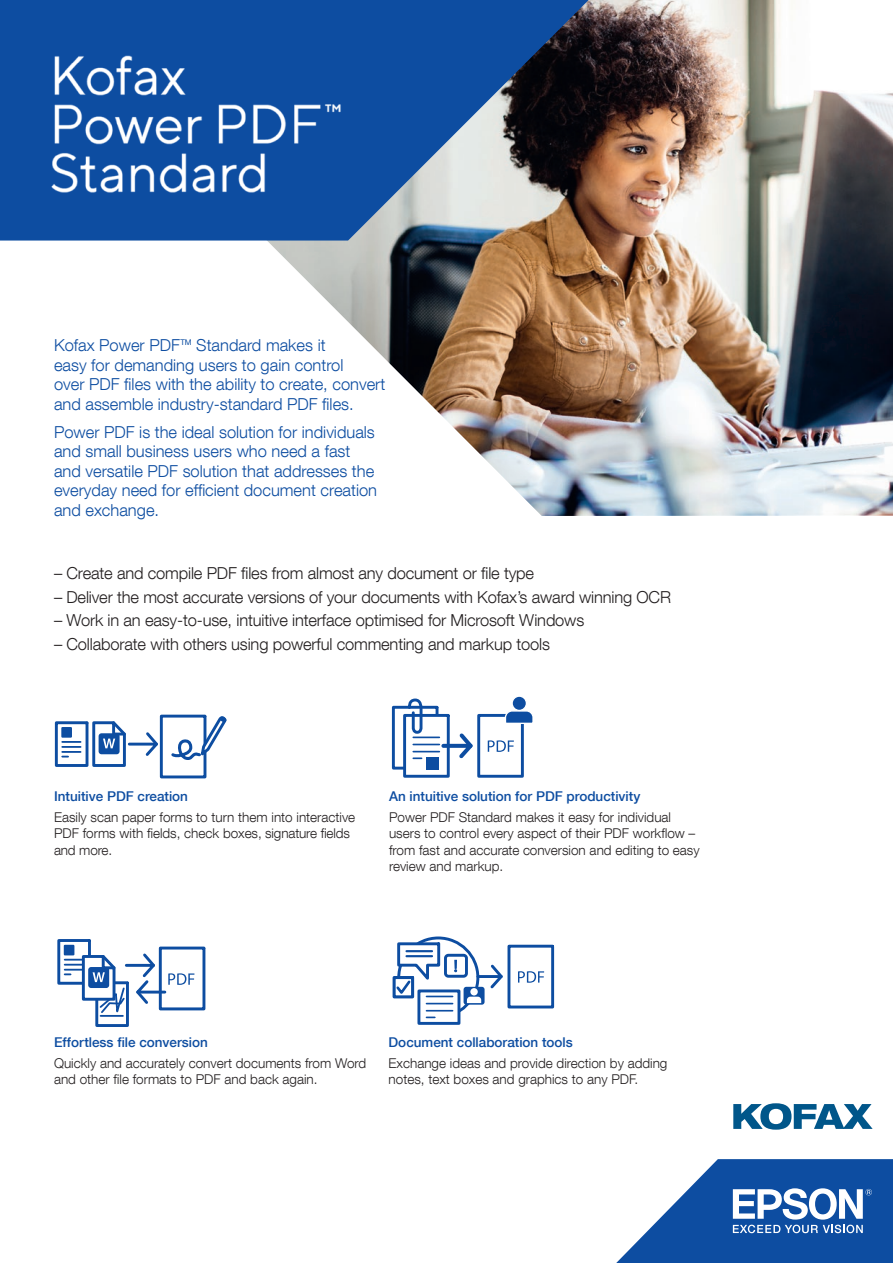
<style>
.page{position:relative;width:893px;height:1263px;background:#fff}
.page>*{position:absolute;margin:0;border:0;box-sizing:border-box;transform-origin:0 0}
.t1{font:300 16.5px/19.5px "Helvetica Neue LT Com";color:#0d4da1}
.t2{font:300 16.5px "Helvetica Neue LT Com";letter-spacing:-.01em;color:#231f20}
.t3{font:300 13.5px/16.5px "Helvetica Neue LT Com";color:#231f20}
.t4{font:500 13.5px "Helvetica Neue LT Com";color:#0d4da1}
</style>
<div class="page">
<img style="left:267px;top:0;width:626px;height:516px">
<svg style="left:0;top:0;width:601px;height:241px;background:#345b8f"></svg>
<svg style="left:733px;top:1103px;width:140px;height:27px"></svg>
<svg style="left:616px;top:1159px;width:277px;height:104px"></svg>
<svg style="left:391px;top:698px;width:142px;height:80px"></svg>
<svg style="left:512px;top:696px;width:14px;height:14px"></svg>
<div style="left:511px;top:695px;width:16px;height:16px;border:1px solid #fff;border-radius:50%"></div>
<div style="left:417px;top:989px;width:43px;height:36px;border:3px solid #0d4da1"></div>
<div style="left:393px;top:976px;width:21px;height:22px;background:#0d4da1"></div>
<svg style="left:394px;top:936px;width:161px;height:84px"></svg>
<div style="left:470px;top:988px;width:8px;height:7px;background:#fff;border-radius:50%"></div>
<div style="left:55px;top:721px;width:33px;height:46px;background:#fff;border:3px solid #0d4da1"></div>
<svg style="left:62px;top:741px;width:19px;height:16px"></svg>
<div style="left:62px;top:728px;width:9px;height:9px;background:#0d4da1"></div>
<div style="left:61px;top:727px;width:11px;height:11px;border:2px solid #0d4da1"></div>
<svg style="left:92px;top:714px;width:135px;height:65px"></svg>
<div style="left:95px;top:981px;width:34px;height:46px;background:#fff;border:3px solid #0d4da1"></div>
<svg style="left:57px;top:939px;width:34px;height:46px"></svg>
<div style="left:64px;top:945px;width:10px;height:10px;border:2px solid #0d4da1"></div>
<svg style="left:65px;top:945px;width:141px;height:77px"></svg>
<img style="left:41px;top:32px;width:307px;height:185px">
<p class="t1" style="left:54px;top:335px;width:333px">Kofax Power PDF<sup>TM</sup> Standard makes it<br>easy for demanding users to gain control<br>over PDF files with the ability to create, convert and assemble industry-standard PDF files.</p>
<p class="t1" style="left:54px;top:422px;width:325px">Power PDF is the ideal solution for individuals and small business users who need a fast and versatile PDF solution that addresses the everyday need for efficient document creation and exchange.</p>
<p class="t2" style="left:54px;top:563px;width:482px">– Create and compile PDF files from almost any document or file type</p>
<p class="t2" style="left:54px;top:587px;width:618px">– Deliver the most accurate versions of your documents with Kofax’s award winning OCR</p>
<p class="t2" style="left:54px;top:610px;width:532px">– Work in an easy-to-use, intuitive interface optimised for Microsoft Windows</p>
<p class="t2" style="left:54px;top:634px;width:497px">– Collaborate with others using powerful commenting and markup tools</p>
<p class="t4" style="left:54px;top:788px;width:136px">Intuitive PDF creation</p>
<p class="t3" style="left:54px;top:808px;width:303px">Easily scan paper forms to turn them into interactive<br>PDF forms with fields, check boxes, signature fields and more.</p>
<p class="t4" style="left:389px;top:788px;width:253px">An intuitive solution for PDF productivity</p>
<p class="t3" style="left:389px;top:808px;width:312px">Power PDF Standard makes it easy for individual users to control every aspect of their PDF workflow – from fast and accurate conversion and editing to easy review and markup.</p>
<p class="t4" style="left:54px;top:1034px;width:155px">Effortless file conversion</p>
<p class="t3" style="left:54px;top:1054px;width:314px">Quickly and accurately convert documents from Word and other file formats to PDF and back again.</p>
<p class="t4" style="left:389px;top:1034px;width:186px">Document collaboration tools</p>
<p class="t3" style="left:389px;top:1054px;width:280px">Exchange ideas and provide direction by adding notes, text boxes and graphics to any PDF.</p>
</div>
